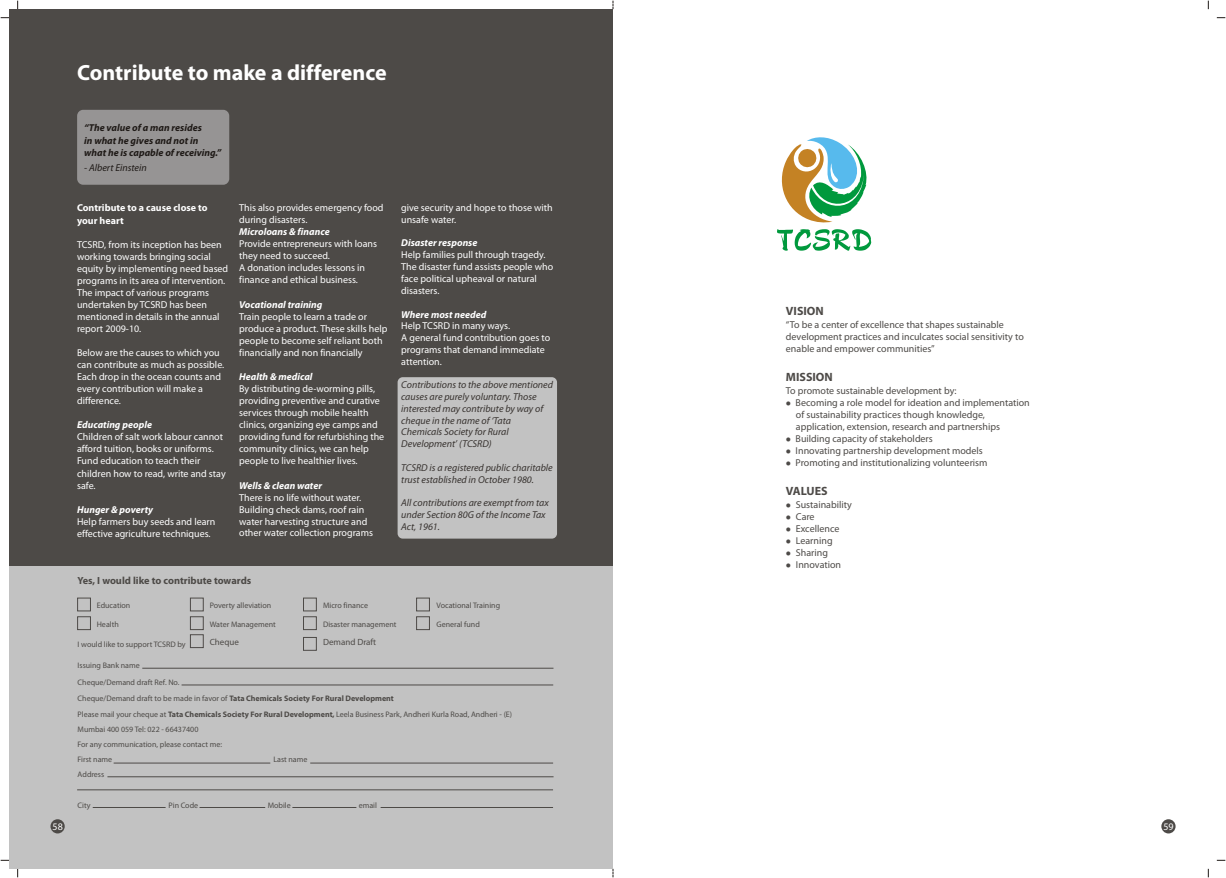
<style>
.page{position:relative;width:1226px;height:878px;background:#fff}
.page>*{position:absolute;margin:0;border:0;box-sizing:border-box;transform-origin:0 0}
.t1{font:700 22px "Myriad Pro";color:#fff}
.t2{font:700 12px "Myriad Pro";color:#4d4a47}
.t3{font:700 10.3px "Myriad Pro";color:#4d4a47}
.t4{font:10px/12px "Myriad Pro";color:#fff}
.t5{font:10px/12px "Myriad Pro";color:#4d4a47}
.t6{font:italic 10px/11.8px "Myriad Pro";color:#383330}
.t7{font:italic 700 10px "Myriad Pro";color:#fff}
.t8{font:italic 700 10px/12.4px "Myriad Pro";color:#1f1a17}
.t9{font:700 10px/12.4px "Myriad Pro";color:#fff}
.t10{font:italic 10px "Myriad Pro";color:#1f1a17}
.t11{font:9px "Myriad Pro";color:#4d4a47}
.t12{font:8px/15.3px "Myriad Pro";color:#4d4a47}
.t13{font:7px "Wingdings";color:#4d4a47}
.s1{font-weight:700}
</style>
<div class="page">
<div style="left:9px;top:9px;width:604px;height:859px;background:#c2c2c2"></div>
<div style="left:9px;top:9px;width:604px;height:556px;background:#4d4a47"></div>
<div style="left:50px;top:819px;width:15px;height:14px;background:#4d4a47;border-radius:50%"></div>
<div style="left:1161px;top:819px;width:14px;height:14px;background:#4d4a47;border-radius:50%"></div>
<div style="left:77px;top:110px;width:152px;height:75px;background:#969494;border-radius:6px"></div>
<div style="left:398px;top:377px;width:159px;height:161px;background:#c2c2c2;border-radius:5px"></div>
<div style="left:77px;top:597px;width:14px;height:14px;border:1px solid #4d4a47"></div>
<div style="left:190px;top:597px;width:14px;height:14px;border:1px solid #4d4a47"></div>
<div style="left:303px;top:597px;width:14px;height:14px;border:1px solid #4d4a47"></div>
<div style="left:416px;top:597px;width:14px;height:14px;border:1px solid #4d4a47"></div>
<div style="left:77px;top:616px;width:14px;height:13px;border:1px solid #4d4a47"></div>
<div style="left:190px;top:616px;width:14px;height:13px;border:1px solid #4d4a47"></div>
<div style="left:303px;top:616px;width:14px;height:13px;border:1px solid #4d4a47"></div>
<div style="left:416px;top:616px;width:14px;height:13px;border:1px solid #4d4a47"></div>
<div style="left:190px;top:634px;width:14px;height:13px;border:1px solid #4d4a47"></div>
<div style="left:303px;top:637px;width:14px;height:13px;border:1px solid #4d4a47"></div>
<hr style="left:142px;top:667px;width:411px;height:1px;background:#4d4a47">
<hr style="left:182px;top:684px;width:371px;height:1px;background:#4d4a47">
<hr style="left:114px;top:762px;width:156px;height:1px;background:#4d4a47">
<hr style="left:310px;top:762px;width:243px;height:1px;background:#4d4a47">
<hr style="left:107px;top:776px;width:447px;height:1px;background:#4d4a47">
<hr style="left:77px;top:789px;width:476px;height:1px;background:#4d4a47">
<hr style="left:93px;top:807px;width:73px;height:1px;background:#4d4a47">
<hr style="left:200px;top:807px;width:65px;height:1px;background:#4d4a47">
<hr style="left:292px;top:807px;width:64px;height:1px;background:#4d4a47">
<hr style="left:381px;top:807px;width:172px;height:1px;background:#4d4a47">
<svg style="left:781px;top:137px;width:86px;height:86px"></svg>
<svg style="left:777px;top:229px;width:94px;height:21px"></svg>
<h1 class="t1" style="left:77px;top:63px;width:311px">Contribute to make a difference</h1>
<p class="t8" style="left:84px;top:122px;width:139px">“The value of a man resides<br>in what he gives and not in what he is capable of receiving.”</p>
<p class="t10" style="left:84px;top:163px;width:64px">- Albert Einstein</p>
<p class="t9" style="left:77px;top:202px;width:132px">Contribute to a cause close to your heart</p>
<p class="t4" style="left:77px;top:239px;width:153px">TCSRD, from its inception has been working towards bringing social equity by implementing need based programs in its area of intervention.<br>The impact of various programs undertaken by TCSRD has been mentioned in details in the annual report 2009-10.</p>
<p class="t4" style="left:77px;top:347px;width:149px">Below are the causes to which you can contribute as much as possible.<br>Each drop in the ocean counts and every contribution will make a difference.</p>
<p class="t7" style="left:77px;top:420px;width:76px">Educating people</p>
<p class="t4" style="left:77px;top:432px;width:150px">Children of salt work labour cannot afford tuition, books or uniforms.<br>Fund education to teach their children how to read, write and stay safe.</p>
<p class="t7" style="left:77px;top:505px;width:78px">Hunger &amp; poverty</p>
<p class="t4" style="left:77px;top:516px;width:140px">Help farmers buy seeds and learn effective agriculture techniques.</p>
<p class="t4" style="left:239px;top:202px;width:146px">This also provides emergency food during disasters.</p>
<p class="t7" style="left:239px;top:227px;width:92px">Microloans &amp; finance</p>
<p class="t4" style="left:239px;top:238px;width:139px">Provide entrepreneurs with loans they need to succeed.<br>A donation includes lessons in finance and ethical business.</p>
<p class="t7" style="left:239px;top:300px;width:85px">Vocational training</p>
<p class="t4" style="left:239px;top:311px;width:150px">Train people to learn a trade or produce a product. These skills help people to become self reliant both financially and non financially</p>
<p class="t7" style="left:239px;top:372px;width:75px">Health &amp; medical</p>
<p class="t4" style="left:239px;top:383px;width:147px">By distributing de-worming pills, providing preventive and curative services through mobile health clinics, organizing eye camps and providing fund for refurbishing the community clinics, we can help people to live healthier lives.</p>
<p class="t7" style="left:239px;top:481px;width:84px">Wells &amp; clean water</p>
<p class="t4" style="left:239px;top:492px;width:135px">There is no life without water.<br>Building check dams, roof rain water harvesting structure and other water collection programs</p>
<p class="t4" style="left:401px;top:202px;width:153px">give security and hope to those with unsafe water.</p>
<p class="t7" style="left:401px;top:239px;width:78px">Disaster response</p>
<p class="t4" style="left:401px;top:250px;width:153px">Help families pull through tragedy.<br>The disaster fund assists people who face political upheaval or natural disasters.</p>
<p class="t7" style="left:401px;top:310px;width:87px">Where most needed</p>
<p class="t4" style="left:401px;top:321px;width:151px">Help TCSRD in many ways.<br>A general fund contribution goes to programs that demand immediate attention.</p>
<p class="t6" style="left:401px;top:380px;width:153px">Contributions to the above mentioned causes are purely voluntary. Those interested may contribute by way of cheque in the name of ‘Tata<br>Chemicals Society for Rural<br>Development’ (TCSRD)</p>
<p class="t6" style="left:401px;top:462px;width:153px">TCSRD is a registered public charitable trust established in October 1980.</p>
<p class="t6" style="left:401px;top:497px;width:149px">All contributions are exempt from tax under Section 80G of the Income Tax<br>Act, 1961.</p>
<p class="t3" style="left:78px;top:575px;width:175px">Yes, I would like to contribute towards</p>
<p class="t12" style="left:97px;top:598px;width:35px">Education</p>
<p class="t12" style="left:210px;top:598px;width:63px">Poverty alleviation</p>
<p class="t12" style="left:323px;top:598px;width:47px">Micro finance</p>
<p class="t12" style="left:437px;top:598px;width:65px">Vocational Training</p>
<p class="t12" style="left:97px;top:617px;width:24px">Health</p>
<p class="t12" style="left:210px;top:617px;width:68px">Water Management</p>
<p class="t12" style="left:323px;top:617px;width:75px">Disaster management</p>
<p class="t12" style="left:437px;top:617px;width:45px">General fund</p>
<p class="t12" style="left:78px;top:637px;width:110px">I would like to support TCSRD by</p>
<p class="t11" style="left:210px;top:638px;width:31px">Cheque</p>
<p class="t11" style="left:323px;top:638px;width:55px">Demand Draft</p>
<p class="t12" style="left:78px;top:657px;width:103px;line-height:17px">Issuing Bank name<br>Cheque/Demand draft Ref. No.</p>
<p class="t12" style="left:78px;top:691px;width:436px">Cheque/Demand draft to be made in favor of <span class="s1">Tata Chemicals Society For Rural Development<br></span>Please mail your cheque at <span class="s1">Tata Chemicals Society For Rural Development,</span> Leela Business Park, Andheri Kurla Road, Andheri - (E)<br>Mumbai 400 059 Tel: 022 - 66437400<br>For any communication, please contact me:<br>First name</p>
<p class="t12" style="left:273px;top:752px;width:36px">Last name</p>
<p class="t12" style="left:78px;top:767px;width:28px">Address</p>
<p class="t12" style="left:78px;top:798px;width:14px">City</p>
<p class="t12" style="left:169px;top:798px;width:31px">Pin Code</p>
<p class="t12" style="left:268px;top:798px;width:25px">Mobile</p>
<p class="t12" style="left:359px;top:798px;width:20px">email</p>
<p class="t2" style="left:786px;top:306px;width:39px">VISION</p>
<p class="t5" style="left:786px;top:319px;width:239px">“To be a center of excellence that shapes sustainable development practices and inculcates social sensitivity to enable and empower communities”</p>
<p class="t2" style="left:786px;top:372px;width:48px">MISSION</p>
<p class="t13" style="left:786px;top:400px;width:33px">●</p>
<p class="t5" style="left:796px;top:385px;width:236px;text-indent:-10px">To promote sustainable development by:<br>Becoming a role model for ideation and implementation of sustainability practices though knowledge,</p>
<p class="t13" style="left:786px;top:436px;width:33px">●</p>
<p class="t5" style="left:796px;top:421px;width:206px">application, extension, research and partnerships</p>
<p class="t5" style="left:796px;top:433px;width:139px">Building capacity of stakeholders</p>
<p class="t5" style="left:796px;top:445px;width:193px">Innovating partnership development models<br>Promoting and institutionalizing volunteerism</p>
<p class="t13" style="left:786px;top:448px;width:33px">●</p>
<p class="t13" style="left:786px;top:460px;width:33px">●</p>
<p class="t2" style="left:786px;top:486px;width:43px">VALUES</p>
<p class="t13" style="left:786px;top:514px;width:33px">●</p>
<p class="t5" style="left:796px;top:499px;width:57px">Sustainability</p>
<p class="t13" style="left:786px;top:502px;width:33px">●</p>
<p class="t5" style="left:796px;top:511px;width:20px">Care</p>
<p class="t5" style="left:796px;top:523px;width:45px">Excellence</p>
<p class="t13" style="left:786px;top:526px;width:33px">●</p>
<p class="t5" style="left:796px;top:535px;width:38px">Learning</p>
<p class="t13" style="left:786px;top:538px;width:33px">●</p>
<p class="t5" style="left:796px;top:547px;width:47px">Sharing<br>Innovation</p>
<p class="t13" style="left:786px;top:550px;width:33px">●</p>
<p class="t13" style="left:786px;top:562px;width:33px">●</p>
<p class="t4" style="left:53px;top:820px;width:12px">58</p>
<p class="t4" style="left:1163px;top:820px;width:12px">59</p>
</div>
